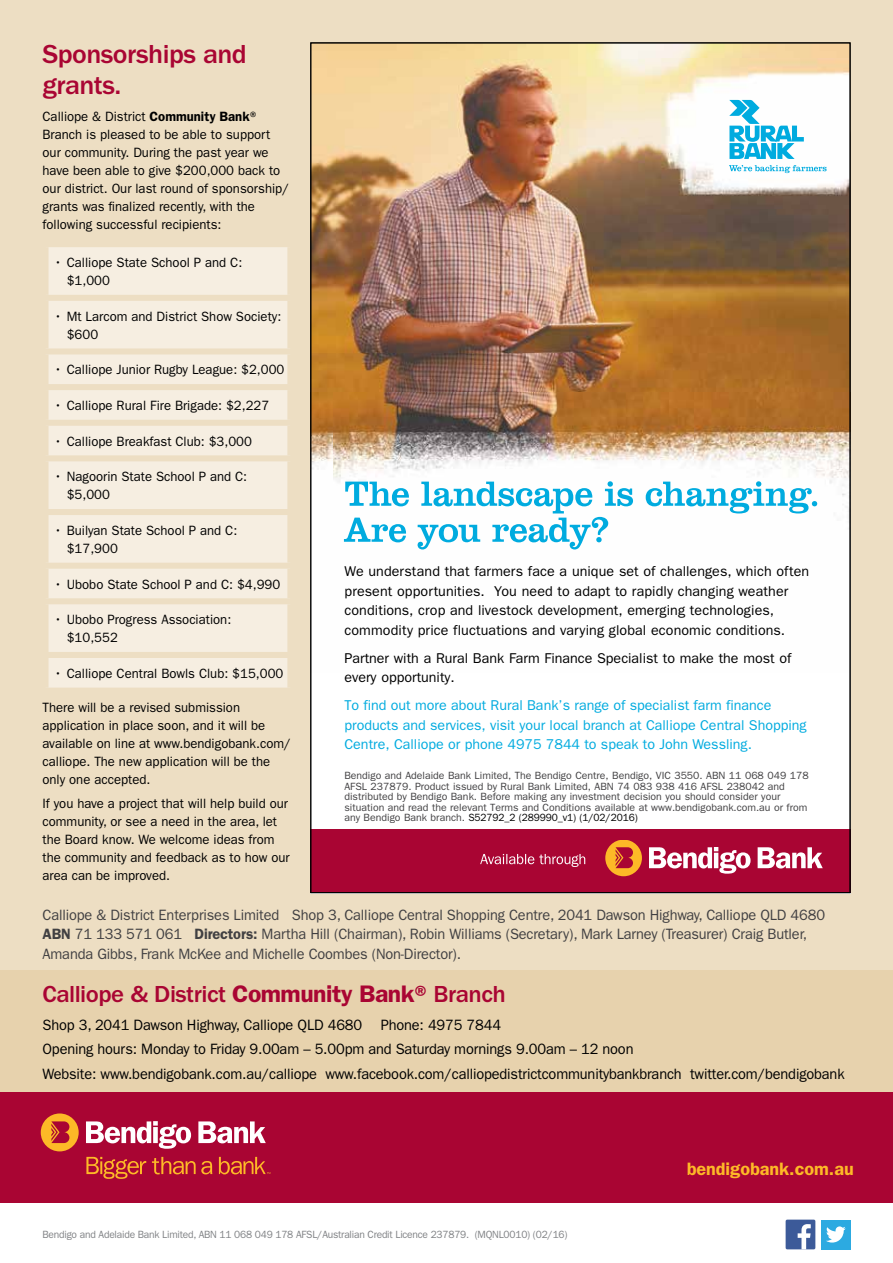
<style>
.page{position:relative;width:893px;height:1263px;background:#fff}
.page>*{position:absolute;margin:0;border:0;box-sizing:border-box;transform-origin:0 0}
.t1{font:500 27px/31.5px "Franklin Gothic";letter-spacing:-.02em;color:#a90533}
.t2{font:500 24px "Franklin Gothic";letter-spacing:-.02em;color:#a90533}
.t3{font:600 18px "Franklin Gothic";color:#fdb927}
.t4{font:15px/19.5px "Franklin Gothic";letter-spacing:-.01em;color:#414042}
.t5{font:15px/23.7px "Franklin Gothic";letter-spacing:-.01em;color:#000}
.t6{font:14.25px/19.5px "ITC Franklin Gothic Std";letter-spacing:.005em;color:#000}
.t7{font:14.25px/19.5px "ITC Franklin Gothic Std";color:#00abdf}
.t8{font:13.5px/18px "Franklin Gothic";color:#000}
.t9{font:10.5px/10.5px "ITC Franklin Gothic Std";color:#414042}
.t10{font:10.5px "Franklin Gothic";letter-spacing:-.02em;color:#808285}
.s1{font-weight:600}
.s2{color:#000}
</style>
<div class="page">
<div style="left:0;top:0;width:893px;height:1116px;background:#eddec3"></div>
<div style="left:0;top:971px;width:893px;height:126px;background:#e7d2ad"></div>
<div style="left:786px;top:1219px;width:29px;height:30px;background:#3c5a99;border-radius:2px"></div>
<svg style="left:798px;top:1224px;width:13px;height:25px"></svg>
<div style="left:821px;top:1219px;width:30px;height:30px;background:#2caae1"></div>
<svg style="left:826px;top:1226px;width:20px;height:16px"></svg>
<div style="left:0;top:1092px;width:893px;height:111px;background:#a90533"></div>
<div style="left:41px;top:1113px;width:38px;height:38px;background:#fdb927;border-radius:50%"></div>
<svg style="left:51px;top:1121px;width:18px;height:22px"></svg>
<svg style="left:86px;top:1121px;width:105px;height:28px"></svg>
<svg style="left:198px;top:1121px;width:68px;height:22px"></svg>
<svg style="left:86px;top:1157px;width:60px;height:22px"></svg>
<svg style="left:152px;top:1157px;width:60px;height:17px"></svg>
<svg style="left:219px;top:1157px;width:51px;height:17px"></svg>
<div style="left:49px;top:247px;width:238px;height:441px;background:#f6eee1"></div>
<div style="left:43px;top:295px;width:250px;height:6px;background:#eddec3"></div>
<div style="left:43px;top:348px;width:250px;height:6px;background:#eddec3"></div>
<div style="left:43px;top:384px;width:250px;height:6px;background:#eddec3"></div>
<div style="left:43px;top:420px;width:250px;height:6px;background:#eddec3"></div>
<div style="left:43px;top:455px;width:250px;height:6px;background:#eddec3"></div>
<div style="left:43px;top:509px;width:250px;height:6px;background:#eddec3"></div>
<div style="left:43px;top:563px;width:250px;height:6px;background:#eddec3"></div>
<div style="left:43px;top:598px;width:250px;height:6px;background:#eddec3"></div>
<div style="left:43px;top:652px;width:250px;height:6px;background:#eddec3"></div>
<img style="left:312px;top:45px;width:536px;height:629px">
<div style="left:310px;top:674px;width:540px;height:219px;background:#fff"></div>
<div style="left:310px;top:829px;width:540px;height:64px;background:#a90533"></div>
<svg style="left:605px;top:841px;width:218px;height:36px"></svg>
<svg style="left:480px;top:854px;width:105px;height:13px"></svg>
<img style="left:645px;top:58px;width:203px;height:150px">
<svg style="left:729px;top:165px;width:98px;height:8px"></svg>
<svg style="left:729px;top:100px;width:75px;height:59px;background:#8ed9f0"></svg>
<svg style="left:344px;top:481px;width:473px;height:68px;background:#c9ecf7"></svg>
<h1 class="t1" style="left:43px;top:38px;width:206px">Sponsorships and grants.</h1>
<p class="t8" style="left:43px;top:107px;width:248px">Calliope &amp; District <span class="s1">Community Bank</span>® Branch is pleased to be able to support our community. During the past year we have been able to give $200,000 back to our district. Our last round of sponsorship/ grants was finalized recently, with the following successful recipients:</p>
<p class="t8" style="left:67px;top:254px;width:177px;text-indent:-13px">• Calliope State School P and C: $1,000</p>
<p class="t8" style="left:67px;top:307px;width:216px;text-indent:-13px">• Mt Larcom and District Show Society: $600</p>
<p class="t8" style="left:54px;top:361px;width:232px">• Calliope Junior Rugby League: $2,000</p>
<p class="t8" style="left:54px;top:396px;width:217px">• Calliope Rural Fire Brigade: $2,227</p>
<p class="t8" style="left:54px;top:432px;width:199px">• Calliope Breakfast Club: $3,000</p>
<p class="t8" style="left:67px;top:468px;width:182px;text-indent:-13px">• Nagoorin State School P and C: $5,000</p>
<p class="t8" style="left:67px;top:521px;width:172px;text-indent:-13px">• Builyan State School P and C: $17,900</p>
<p class="t8" style="left:54px;top:575px;width:228px">• Ubobo State School P and C: $4,990</p>
<p class="t8" style="left:67px;top:611px;width:166px;text-indent:-13px">• Ubobo Progress Association: $10,552</p>
<p class="t8" style="left:54px;top:664px;width:231px">• Calliope Central Bowls Club: $15,000</p>
<p class="t8" style="left:43px;top:698px;width:250px">There will be a revised submission application in place soon, and it will be available on line at www.bendigobank.com/ calliope. The new application will be the only one accepted.</p>
<p class="t8" style="left:43px;top:795px;width:249px">If you have a project that will help build our community, or see a need in the area, let the Board know. We welcome ideas from the community and feedback as to how our area can be improved.</p>
<p class="t4" style="left:43px;top:905px;width:784px">Calliope &amp; District Enterprises Limited Shop 3, Calliope Central Shopping Centre, 2041 Dawson Highway, Calliope QLD 4680<br><span class="s1">ABN</span> 71 133 571 061 <span class="s1">Directors:</span> Martha Hill (Chairman), Robin Williams (Secretary), Mark Larney (Treasurer) Craig Butler,<br>Amanda Gibbs, Frank McKee and Michelle Coombes (Non-Director).</p>
<p class="t6" style="left:344px;top:562px;width:466px">We understand that farmers face a unique set of challenges, which often present opportunities. You need to adapt to rapidly changing weather conditions, crop and livestock development, emerging technologies, commodity price fluctuations and varying global economic conditions.</p>
<p class="t6" style="left:344px;top:648px;width:448px">Partner with a Rural Bank Farm Finance Specialist to make the most of every opportunity.</p>
<p class="t7" style="left:344px;top:696px;width:464px">To find out more about Rural Bank’s range of specialist farm finance products and services, visit your local branch at Calliope Central Shopping<br>Centre, Calliope or phone 4975 7844 to speak to John Wessling.</p>
<p class="t9" style="left:344px;top:770px;width:466px">Bendigo and Adelaide Bank Limited, The Bendigo Centre, Bendigo, VIC 3550. ABN 11 068 049 178<br>AFSL 237879. Product issued by Rural Bank Limited, ABN 74 083 938 416 AFSL 238042 and distributed by Bendigo Bank. Before making any investment decision you should consider your situation and read the relevant Terms and Conditions available at www.bendigobank.com.au or from any Bendigo Bank branch. <span class="s2">S52792_2 (289990_v1) (1/02/2016)</span></p>
<h2 class="t2" style="left:43px;top:981px;width:465px">Calliope &amp; District <span class="s1">Community Bank®</span> Branch</h2>
<p class="t5" style="left:43px;top:1014px;width:592px">Shop 3, 2041 Dawson Highway, Calliope QLD 4680 Phone: 4975 7844<br>Opening hours: Monday to Friday 9.00am – 5.00pm and Saturday mornings 9.00am – 12 noon</p>
<p class="t5" style="left:43px;top:1062px;width:804px">Website: www.bendigobank.com.au/calliope www.facebook.com/calliopedistrictcommunitybankbranch twitter.com/bendigobank</p>
<p class="t10" style="left:43px;top:1229px;width:527px">Bendigo and Adelaide Bank Limited, ABN 11 068 049 178 AFSL/Australian Credit Licence 237879. (MQNL0010) (02/16)</p>
<h3 class="t3" style="left:687px;top:1158px;width:169px">bendigobank.com.au</h3>
</div>
